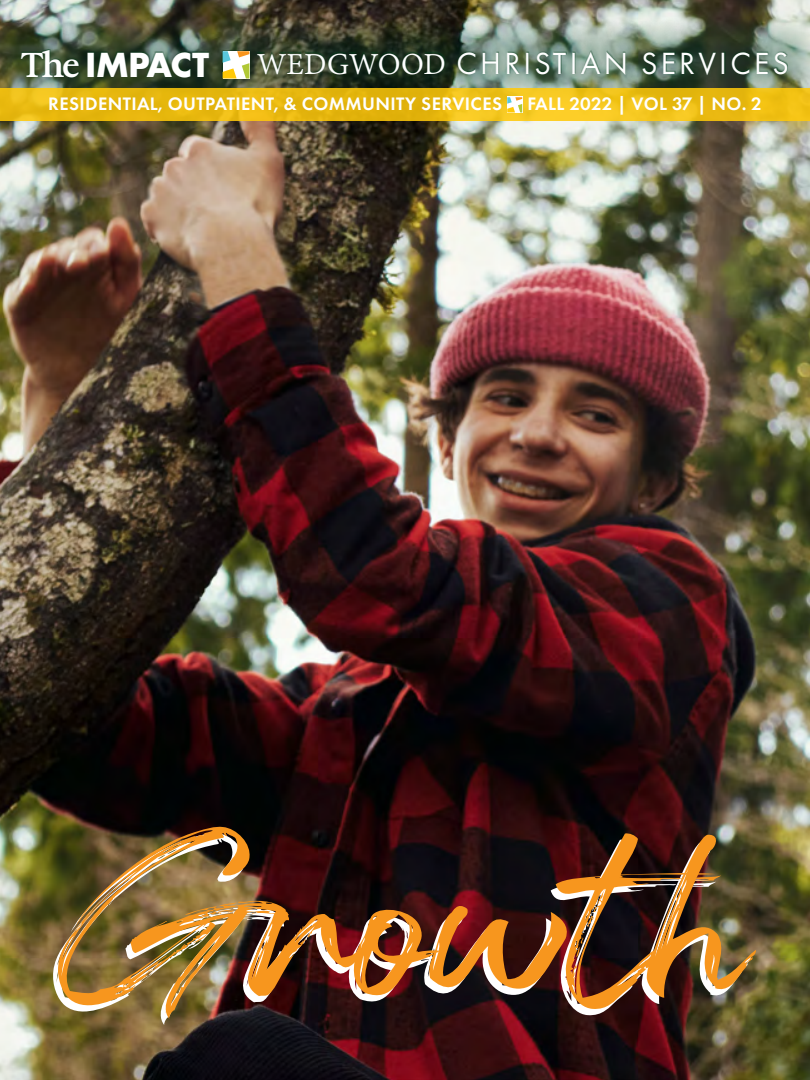
<style>
.page{position:relative;width:810px;height:1080px;background:#fff}
.page>*{position:absolute;margin:0;border:0;box-sizing:border-box;transform-origin:0 0}
.t1{font:232.5px "Salazur";color:#fff}
.t2{font:700 36.25px "Futura PT";letter-spacing:-.02em;color:#fff}
.t3{font:31.88px "Futura PT";letter-spacing:.1em;color:#fff}
.t4{font:600 18.75px "Futura PT";letter-spacing:.02em;color:#fff}
.s1{font-family:"Adriane Text";font-size:34.38px}
.s2{font-family:"Adobe Devanagari";font-size:33.12px}
</style>
<div class="page">
<img style="left:0;top:0;width:810px;height:1080px">
<div style="left:0;top:15px;width:810px;height:98px;background:#003c27;opacity:.75"></div>
<div style="left:21px;top:49px;width:189px;height:29px;background:#003717;opacity:.51"></div>
<div style="left:221px;top:50px;width:567px;height:29px;background:#003717;opacity:.51"></div>
<svg style="left:223px;top:51px;width:26px;height:28px"></svg>
<svg style="left:0;top:88px;width:810px;height:32px;background:#ebbc13"></svg>
<svg style="left:507px;top:97px;width:16px;height:16px"></svg>
<svg style="left:507px;top:97px;width:15px;height:15px"></svg>
<h2 class="t2" style="left:21px;top:41px;width:190px"><span class="s1">The</span> IMPACT</h2>
<h3 class="t3" style="left:257px;top:44px;width:534px"><span class="s2">WEDGWOOD</span> CHRISTIAN SERVICES</h3>
<p class="t4" style="left:48px;top:92px;width:455px">RESIDENTIAL, OUTPATIENT, &amp; COMMUNITY SERVICES</p>
<p class="t4" style="left:527px;top:92px;width:236px">FALL 2022 | VOL 37 | NO. 2</p>
<h1 class="t1" style="left:58px;top:808px;width:690px">Growth</h1>
</div>
